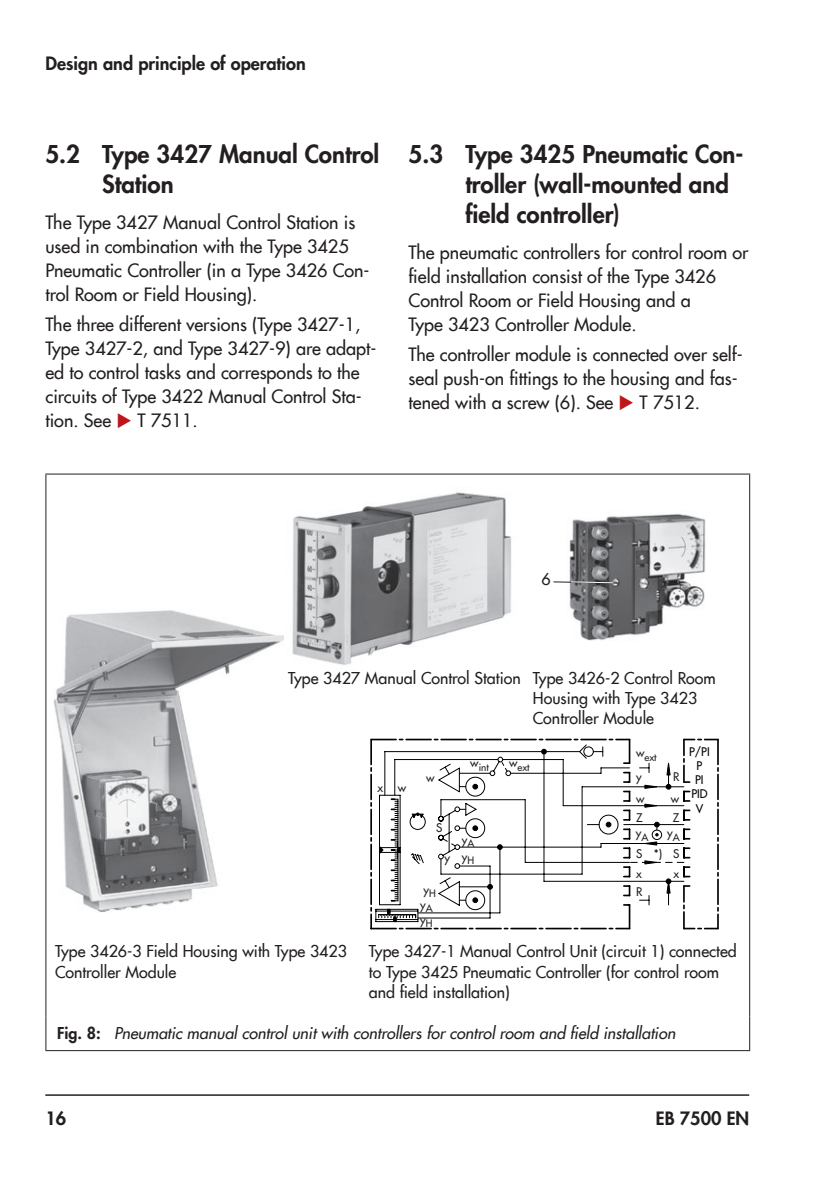
<style>
.page{position:relative;width:840px;height:1191px;background:#fff}
.page>*{position:absolute;margin:0;border:0;box-sizing:border-box;transform-origin:0 0}
.t1{font:800 24px/30px "Futura Com";color:#231f20}
.t2{font:500 18px/24px "Futura Com";color:#231f20}
.t3{font:800 18px "Futura Com";color:#231f20}
.t4{font:500 16px/20px "Futura Com";color:#231f20}
.t5{font:italic 500 16px "Futura Com";color:#231f20}
.t6{font:11.6px/20.4px "Futura";color:#231f20}
.t7{font:11.6px/14.2px "Futura";color:#000002;text-align:center}
.t8{font:10px "Futura";color:#231f20}
.s1{color:#be151b}
.s2{font-weight:800;font-style:normal}
</style>
<div class="page">
<hr style="left:45px;top:1094px;width:703px;height:1px;background:#231f20">
<svg style="left:370px;top:738px;width:348px;height:192px"></svg>
<hr style="left:45px;top:473px;width:704px;height:1px;background:#231f20">
<hr style="left:45px;top:474px;width:1px;height:542px;background:#231f20">
<hr style="left:748px;top:474px;width:1px;height:542px;background:#231f20">
<hr style="left:45px;top:1016px;width:1px;height:34px;background:#231f20">
<hr style="left:748px;top:1016px;width:1px;height:34px;background:#231f20">
<hr style="left:45px;top:1050px;width:704px;height:1px;background:#231f20">
<img style="left:53px;top:610px;width:230px;height:302px">
<img style="left:292px;top:492px;width:220px;height:173px">
<img style="left:569px;top:514px;width:137px;height:127px">
<svg style="left:553px;top:581px;width:66px;height:3px"></svg>
<p class="t3" style="left:45px;top:49px;width:262px">Design and principle of operation</p>
<h1 class="t1" style="left:102px;top:138px;width:278px;text-indent:-57px">5.2 Type 3427 Manual Control<br>Station</h1>
<p class="t2" style="left:45px;top:210px;width:325px">The Type 3427 Manual Control Station is used in combination with the Type 3425<br>Pneumatic Controller (in a Type 3426 Con&shy;trol Room or Field Housing).</p>
<p class="t2" style="left:45px;top:312px;width:332px">The three different versions (Type 3427-1, Type 3427-2, and Type 3427-9) are adapt&shy;ed to control tasks and corresponds to the circuits of Type 3422 Manual Control Sta&shy;tion. See <span class="s1">◆</span> T 7511.</p>
<h1 class="t1" style="left:465px;top:138px;width:279px;text-indent:-57px">5.3 Type 3425 Pneumatic Con&shy;troller (wall-mounted and field controller)</h1>
<p class="t2" style="left:408px;top:240px;width:341px">The pneumatic controllers for control room or field installation consist of the Type 3426<br>Control Room or Field Housing and a<br>Type 3423 Controller Module.</p>
<p class="t2" style="left:408px;top:342px;width:335px">The controller module is connected over self&shy;seal push-on fittings to the housing and fas&shy;tened with a screw (6). See <span class="s1">◆</span> T 7512.</p>
<p class="t4" style="left:541px;top:568px;width:11px">6</p>
<p class="t4" style="left:288px;top:667px;width:234px">Type 3427 Manual Control Station</p>
<p class="t4" style="left:532px;top:667px;width:184px">Type 3426-2 Control Room<br>Housing with Type 3423<br>Controller Module</p>
<p class="t6" style="left:377px;top:778px;width:7px">x</p>
<p class="t6" style="left:397px;top:778px;width:10px">w</p>
<p class="t8" style="left:635px;top:750px;width:22px"><sup>w</sup>ext</p>
<p class="t8" style="left:509px;top:760px;width:22px"><sup>w</sup>ext</p>
<p class="t8" style="left:470px;top:760px;width:20px"><sup>w</sup>int</p>
<p class="t6" style="left:670px;top:765px;width:10px;line-height:22.2px">R w</p>
<p class="t6" style="left:672px;top:807px;width:8px">Z</p>
<p class="t6" style="left:635px;top:766px;width:10px;line-height:22px">y w</p>
<p class="t6" style="left:635px;top:807px;width:8px">Z</p>
<p class="t6" style="left:426px;top:768px;width:10px">w</p>
<p class="t6" style="left:436px;top:817px;width:8px">S</p>
<p class="t6" style="left:635px;top:822px;width:14px">y<sub>A</sub></p>
<p class="t6" style="left:666px;top:822px;width:14px;text-align:center">y<sub>A<br></sub>S x</p>
<p class="t6" style="left:461px;top:831px;width:14px;line-height:16.8px">y<sub>A </sub>y<sub>H</sub></p>
<p class="t6" style="left:653px;top:843px;width:10px">*)</p>
<p class="t6" style="left:444px;top:847px;width:7px">y</p>
<p class="t6" style="left:635px;top:843px;width:8px">S x</p>
<p class="t6" style="left:635px;top:881px;width:8px">R</p>
<p class="t6" style="left:423px;top:879px;width:14px">y<sub>H</sub></p>
<p class="t6" style="left:420px;top:897px;width:14px;line-height:15.2px">y<sub>A </sub>y<sub>H</sub></p>
<p class="t7" style="left:688px;top:744px;width:22px">P/PI<br>P<br>PI<br>PID<br>V</p>
<p class="t4" style="left:55px;top:940px;width:293px">Type 3426-3 Field Housing with Type 3423<br>Controller Module</p>
<p class="t4" style="left:368px;top:940px;width:369px">Type 3427-1 Manual Control Unit (circuit 1) connected to Type 3425 Pneumatic Controller (for control room and field installation)</p>
<p class="t6" style="left:377px;top:1015px;width:7px">x</p>
<p class="t6" style="left:397px;top:1015px;width:10px">w</p>
<p class="t5" style="left:57px;top:1021px;width:619px"><span class="s2">Fig. 8:</span> Pneumatic manual control unit with controllers for control room and field installation</p>
<p class="t6" style="left:635px;top:1025px;width:10px">w</p>
<p class="t6" style="left:670px;top:1026px;width:10px">w</p>
<p class="t6" style="left:673px;top:1100px;width:7px">x</p>
<p class="t3" style="left:45px;top:1104px;width:22px">16</p>
<p class="t3" style="left:655px;top:1104px;width:95px">EB 7500 EN</p>
</div>
